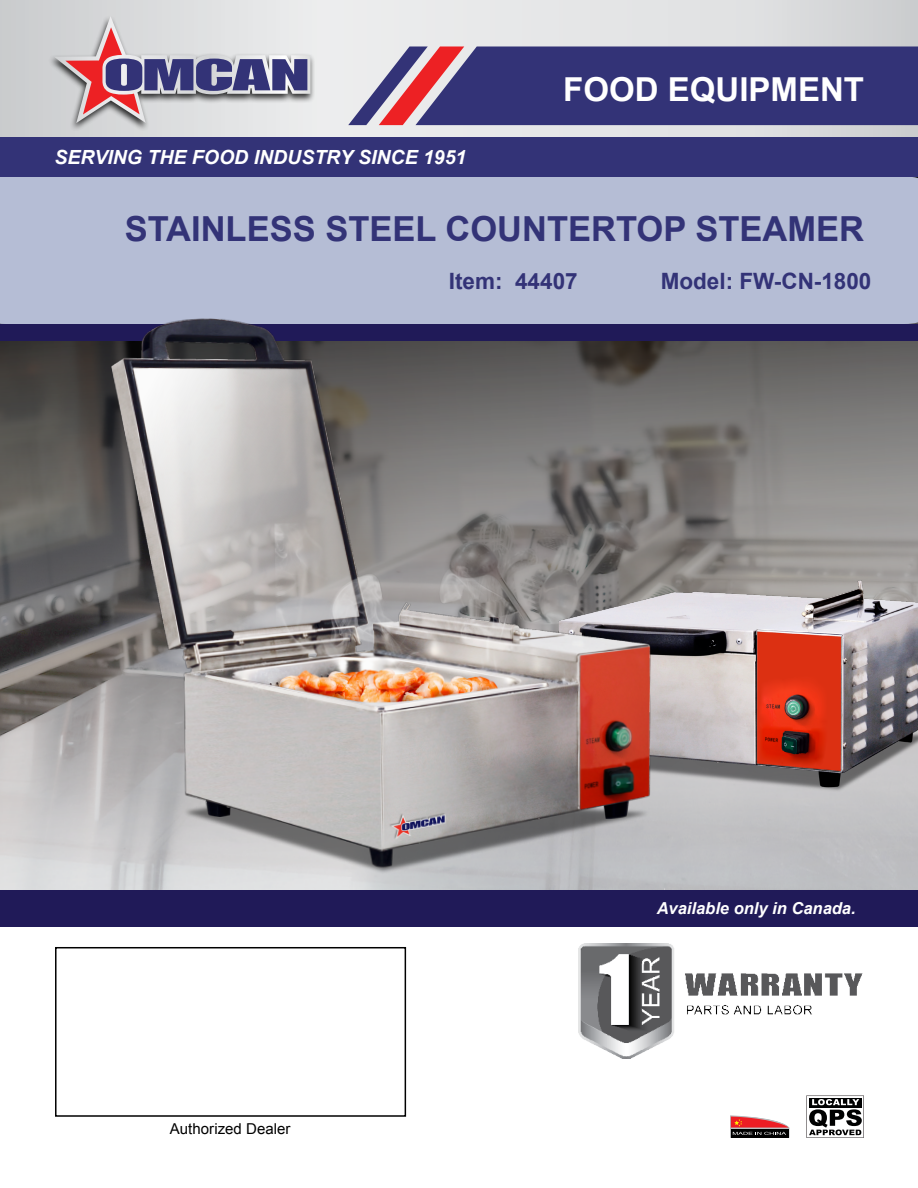
<style>
.page{position:relative;width:918px;height:1188px;background:#fff}
.page>*{position:absolute;margin:0;border:0;box-sizing:border-box;transform-origin:0 0}
.t1{font:700 34.5px "Arial";color:#337}
.t2{font:700 33px "Arial";color:#fff}
.t3{font:700 22.5px "Arial";color:#337}
.t4{font:italic 700 19.5px "Arial";color:#fff}
.t5{font:italic 700 16.5px "Arial";color:#fff}
.t6{font:15px "Arial";letter-spacing:.005em;color:#000}
</style>
<div class="page">
<img style="left:0;top:340px;width:918px;height:551px">
<div style="left:0;top:176px;width:918px;height:148px;background:#b5bdd5"></div>
<div style="left:0;top:891px;width:918px;height:36px;background:#201a58"></div>
<svg style="left:0;top:0;width:918px;height:137px;background:#dedfe0"></svg>
<div style="left:0;top:137px;width:918px;height:39px;background:#337"></div>
<svg style="left:348px;top:46px;width:570px;height:79px;background:#4d457f"></svg>
<div style="left:48px;top:14px;width:268px;height:117px;background:#000;opacity:.8"></div>
<svg style="left:54px;top:16px;width:256px;height:107px;background:#b8adba"></svg>
<div style="left:0;top:324px;width:918px;height:16px;background:#201a58"></div>
<img style="left:578px;top:944px;width:285px;height:114px">
<img style="left:717px;top:572px;width:201px;height:237px">
<img style="left:73px;top:289px;width:644px;height:597px">
<svg style="left:730px;top:1115px;width:59px;height:23px"></svg>
<div style="left:55px;top:947px;width:351px;height:170px;border:2px solid #000"></div>
<svg style="left:806px;top:1096px;width:58px;height:42px"></svg>
<p class="t4" style="left:54px;top:144px;width:414px">SERVING THE FOOD INDUSTRY SINCE 1951</p>
<h2 class="t2" style="left:563px;top:68px;width:302px">FOOD EQUIPMENT</h2>
<h1 class="t1" style="left:125px;top:206px;width:741px">STAINLESS STEEL COUNTERTOP STEAMER</h1>
<p class="t3" style="left:449px;top:266px;width:130px">Item: 44407</p>
<p class="t3" style="left:661px;top:266px;width:212px">Model: FW-CN-1800</p>
<p class="t6" style="left:170px;top:1119px;width:122px">Authorized Dealer</p>
<p class="t5" style="left:657px;top:898px;width:200px">Available only in Canada.</p>
</div>
